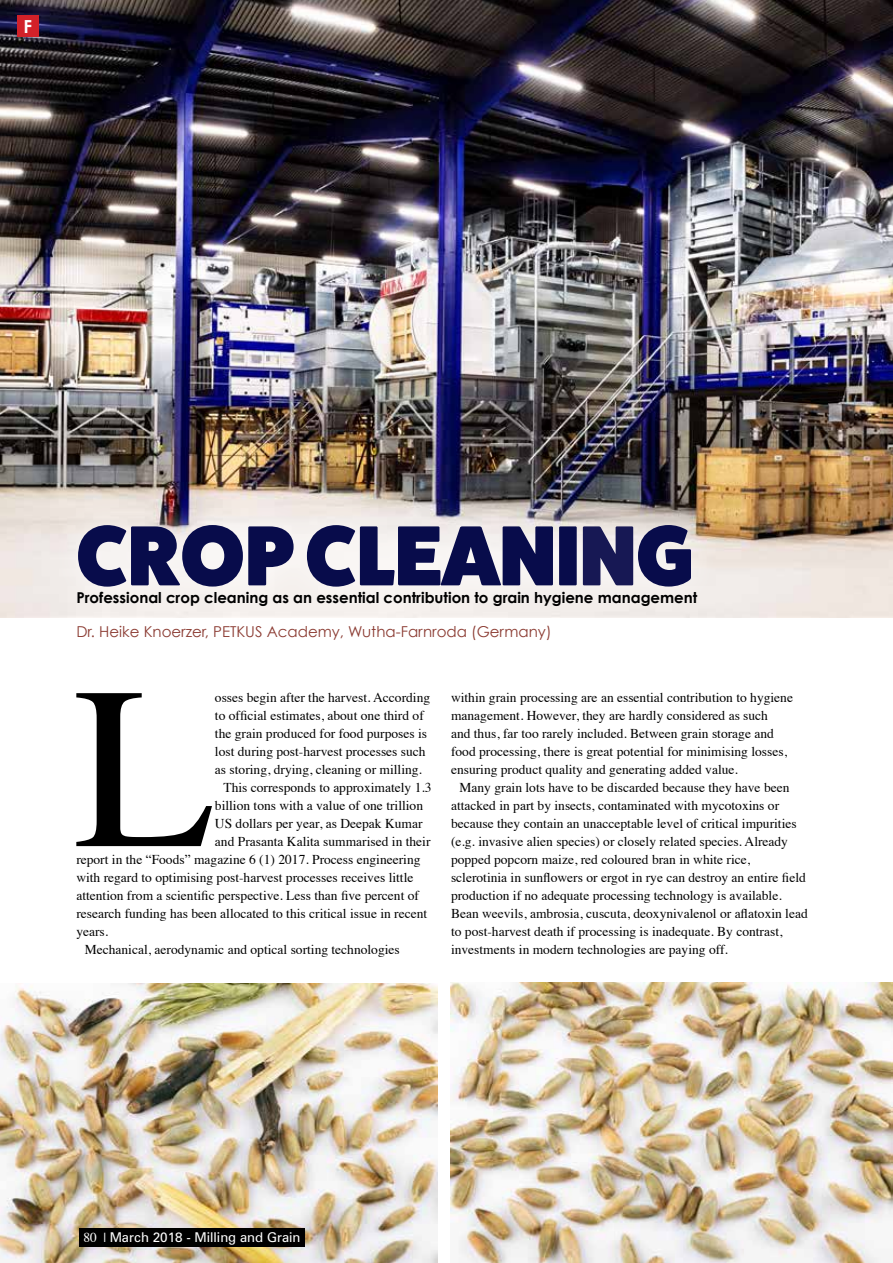
<style>
.page{position:relative;width:893px;height:1263px;background:#fff}
.page>*{position:absolute;margin:0;border:0;box-sizing:border-box;transform-origin:0 0}
.t1{font:231.15px "Times";color:#000}
.t2{font:800 85.5px "Fat Frank";color:#080c4b}
.t3{font:700 18px "Century Gothic";color:#fff}
.t4{font:700 15px "Century Gothic";color:#000}
.t5{font:15px "Century Gothic";color:#8b3b32}
.t6{font:13.5px/18px "Times";color:#000}
.t7{font:13.5px "Zurich BT";color:#fff}
.s1{color:#171854}
.s2{font-family:"Times"}
</style>
<div class="page">
<img style="left:0;top:0;width:893px;height:618px">
<img style="left:451px;top:982px;width:442px;height:281px">
<img style="left:0;top:984px;width:437px;height:279px">
<div style="left:48px;top:494px;width:674px;height:122px;background:#fff;opacity:.75"></div>
<div style="left:17px;top:16px;width:22px;height:21px;background:#d22129"></div>
<div style="left:79px;top:1228px;width:226px;height:18px;background:#000"></div>
<h3 class="t3" style="left:24px;top:15px;width:10px">F</h3>
<h2 class="t2" style="left:76px;top:508px;width:619px">CROP CLEANI<span class="s1">N</span>G</h2>
<p class="t4" style="left:76px;top:588px;width:622px">Professional crop cleaning as an essential contribution to grain hygiene management</p>
<p class="t5" style="left:76px;top:622px;width:477px">Dr. Heike Knoerzer, PETKUS Academy, Wutha-Farnroda (Germany)</p>
<h1 class="t1" style="left:74px;top:552px;width:143px">L</h1>
<p class="t6" style="left:215px;top:687px;width:217px">osses begin after the harvest. According</p>
<p class="t6" style="left:215px;top:705px;width:210px">to official estimates, about one third of</p>
<p class="t6" style="left:215px;top:723px;width:214px">the grain produced for food purposes is</p>
<p class="t6" style="left:215px;top:741px;width:212px">lost during post-harvest processes such</p>
<p class="t6" style="left:215px;top:759px;width:208px">as storing, drying, cleaning or milling.</p>
<p class="t6" style="left:223px;top:777px;width:210px">This corresponds to approximately 1.3</p>
<p class="t6" style="left:215px;top:795px;width:210px">billion tons with a value of one trillion</p>
<p class="t6" style="left:215px;top:813px;width:209px">US dollars per year, as Deepak Kumar</p>
<p class="t6" style="left:215px;top:831px;width:217px">and Prasanta Kalita summarised in their</p>
<p class="t6" style="left:76px;top:849px;width:346px">report in the “Foods” magazine 6 (1) 2017. Process engineering</p>
<p class="t6" style="left:76px;top:867px;width:339px">with regard to optimising post-harvest processes receives little</p>
<p class="t6" style="left:76px;top:885px;width:344px">attention from a scientific perspective. Less than five percent of</p>
<p class="t6" style="left:76px;top:903px;width:352px">research funding has been allocated to this critical issue in recent</p>
<p class="t6" style="left:76px;top:921px;width:33px">years.</p>
<p class="t6" style="left:85px;top:939px;width:316px">Mechanical, aerodynamic and optical sorting technologies</p>
<p class="t6" style="left:451px;top:687px;width:343px">within grain processing are an essential contribution to hygiene management. However, they are hardly considered as such<br>and thus, far too rarely included. Between grain storage and food processing, there is great potential for minimising losses, ensuring product quality and generating added value.</p>
<p class="t6" style="left:451px;top:777px;width:358px;text-indent:9px">Many grain lots have to be discarded because they have been attacked in part by insects, contaminated with mycotoxins or because they contain an unacceptable level of critical impurities (e.g. invasive alien species) or closely related species. Already popped popcorn maize, red coloured bran in white rice, sclerotinia in sunflowers or ergot in rye can destroy an entire field production if no adequate processing technology is available.<br>Bean weevils, ambrosia, cuscuta, deoxynivalenol or aflatoxin lead to post-harvest death if processing is inadequate. By contrast, investments in modern technologies are paying off.</p>
<p class="t7" style="left:83px;top:1229px;width:219px"><span class="s2">80 |</span> March 2018 - Milling and Grain</p>
</div>
